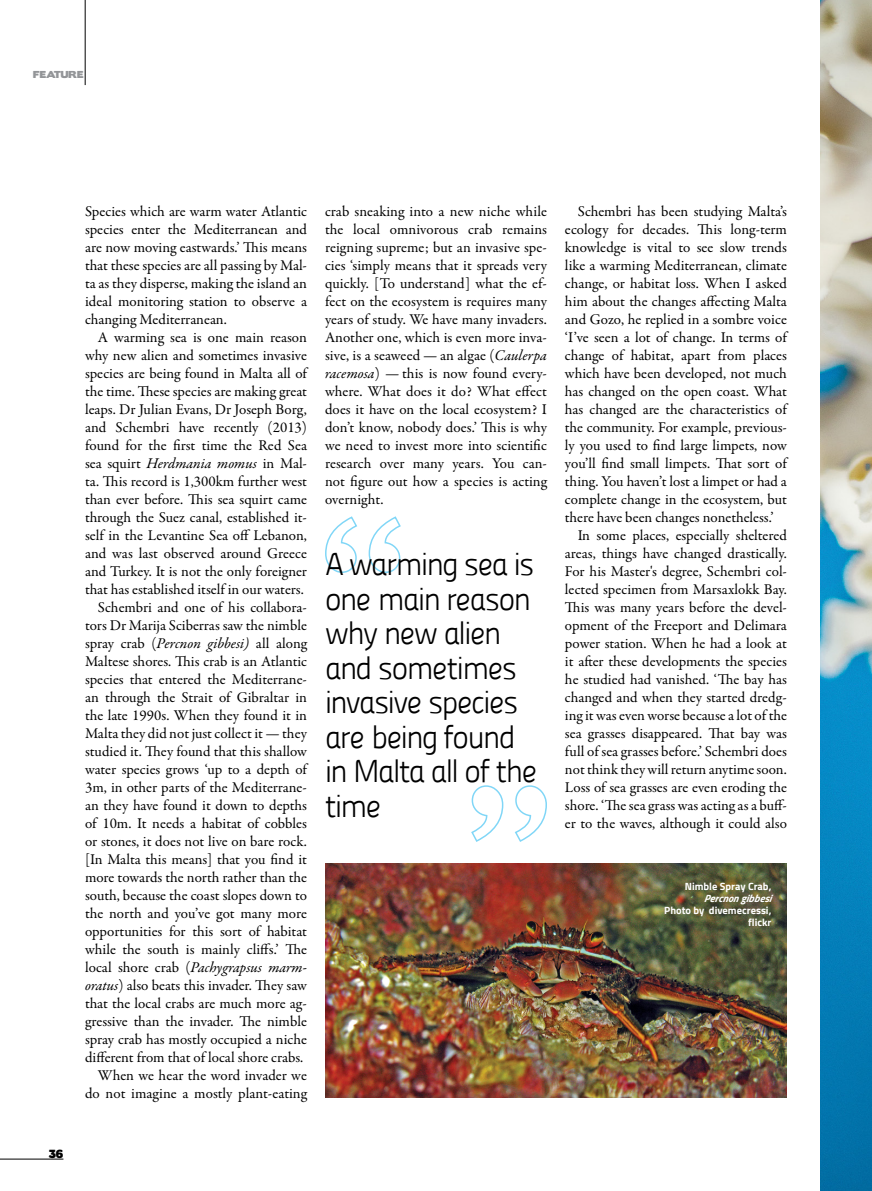
<style>
.page{position:relative;width:872px;height:1191px;background:#fff}
.page>*{position:absolute;margin:0;border:0;box-sizing:border-box;transform-origin:0 0}
.t1{font:31.5px/34.5px "Panefresco 250 wt";letter-spacing:-.05em;color:#000}
.t2{font:15px/18px "Garamond Premr Pro";color:#000;text-align:justify}
.t3{font:700 10.5px/12px "Titillium";color:#fff;text-align:right}
.t4{font:italic 700 10.5px "Titillium";color:#fff}
.t5{font:10.5px "Boris Black Bloxx";color:#000}
.t6{font:9px "Boris Black Bloxx";color:#939598}
.s1{font-style:italic}
</style>
<div class="page">
<hr style="left:85px;top:0;width:1px;height:85px;background:#000">
<hr style="left:0;top:1158px;width:63px;height:1px;background:#000">
<img style="left:821px;top:0;width:51px;height:1191px">
<svg style="left:471px;top:785px;width:76px;height:57px"></svg>
<svg style="left:325px;top:516px;width:76px;height:57px"></svg>
<img style="left:325px;top:863px;width:462px;height:234px">
<p class="t6" style="left:33px;top:68px;width:15px">FEATURE</p>
<p class="t5" style="left:49px;top:1145px;width:16px">36</p>
<p class="t2" style="left:85px;top:203px;width:223px">Species which are warm water Atlantic species enter the Mediterranean and are now moving eastwards.’ This means that these species are all passing by Mal&shy;ta as they disperse, making the island an ideal monitoring station to observe a changing Mediterranean.</p>
<p class="t2" style="left:85px;top:329px;width:223px;text-align:right">A warming sea is one main reason why new alien and sometimes invasive species are being found in Malta all of the time. These species are making great leaps. Dr Julian Evans, Dr Joseph Borg, and Schembri have recently (2013) found for the first time the Red Sea sea squirt <span class="s1">Herdmania momus</span> in Mal&shy;ta. This record is 1,300km further west than ever before. This sea squirt came through the Suez canal, established it&shy;self in the Levantine Sea off Lebanon, and was last observed around Greece and Turkey. It is not the only foreigner that has established itself in our waters.<br>Schembri and one of his collabora&shy;tors Dr Marija Sciberras saw the nimble spray crab (<span class="s1">Percnon gibbesi)</span> all along Maltese shores. This crab is an Atlantic species that entered the Mediterrane&shy;an through the Strait of Gibraltar in the late 1990s. When they found it in Malta they did not just collect it — they studied it. They found that this shallow water species grows ‘up to a depth of 3m, in other parts of the Mediterrane&shy;an they have found it down to depths of 10m. It needs a habitat of cobbles or stones, it does not live on bare rock. [In Malta this means] that you find it more towards the north rather than the south, because the coast slopes down to the north and you’ve got many more opportunities for this sort of habitat while the south is mainly cliffs.’ The local shore crab (<span class="s1">Pachygrapsus marm&shy;oratus</span>) also beats this invader. They saw that the local crabs are much more ag&shy;gressive than the invader. The nimble spray crab has mostly occupied a niche different from that of local shore crabs.<br>When we hear the word invader we do not imagine a mostly plant-eating</p>
<p class="t2" style="left:325px;top:203px;width:223px">crab sneaking into a new niche while the local omnivorous crab remains reigning supreme; but an invasive spe&shy;cies ‘simply means that it spreads very quickly. [To understand] what the ef&shy;fect on the ecosystem is requires many years of study. We have many invaders.<br>Another one, which is even more inva&shy;sive, is a seaweed — an algae (<span class="s1">Caulerpa racemosa</span>) — this is now found every&shy;where. What does it do? What effect does it have on the local ecosystem? I don’t know, nobody does.’ This is why we need to invest more into scientific research over many years. You can&shy;not figure out how a species is acting overnight.</p>
<p class="t2" style="left:578px;top:203px;width:211px">Schembri has been studying Malta’s</p>
<p class="t2" style="left:565px;top:221px;width:223px">ecology for decades. This long-term</p>
<p class="t2" style="left:565px;top:239px;width:223px">knowledge is vital to see slow trends</p>
<p class="t2" style="left:565px;top:257px;width:223px">like a warming Mediterranean, climate</p>
<p class="t2" style="left:565px;top:275px;width:223px">change, or habitat loss. When I asked</p>
<p class="t2" style="left:565px;top:293px;width:223px">him about the changes affecting Malta</p>
<p class="t2" style="left:565px;top:311px;width:223px">and Gozo, he replied in a sombre voice</p>
<p class="t2" style="left:565px;top:329px;width:223px">‘I’ve seen a lot of change. In terms of</p>
<p class="t2" style="left:565px;top:347px;width:223px">change of habitat, apart from places</p>
<p class="t2" style="left:565px;top:365px;width:223px">which have been developed, not much</p>
<p class="t2" style="left:565px;top:383px;width:223px">has changed on the open coast. What</p>
<p class="t2" style="left:565px;top:401px;width:223px">has changed are the characteristics of</p>
<p class="t2" style="left:565px;top:419px;width:223px">the community. For example, previous-</p>
<p class="t2" style="left:565px;top:437px;width:223px">ly you used to find large limpets, now</p>
<p class="t2" style="left:565px;top:455px;width:223px">you’ll find small limpets. That sort of</p>
<p class="t2" style="left:565px;top:473px;width:223px">thing. You haven’t lost a limpet or had a</p>
<p class="t2" style="left:565px;top:491px;width:223px">complete change in the ecosystem, but</p>
<p class="t2" style="left:565px;top:509px;width:210px">there have been changes nonetheless.’</p>
<p class="t2" style="left:578px;top:527px;width:211px">In some places, especially sheltered</p>
<p class="t2" style="left:565px;top:545px;width:223px">areas, things have changed drastically.</p>
<p class="t2" style="left:565px;top:563px;width:223px">For his Master's degree, Schembri col-</p>
<p class="t2" style="left:565px;top:581px;width:223px">lected specimen from Marsaxlokk Bay.</p>
<p class="t2" style="left:565px;top:599px;width:223px">This was many years before the devel-</p>
<p class="t2" style="left:565px;top:617px;width:223px">opment of the Freeport and Delimara</p>
<p class="t2" style="left:565px;top:635px;width:223px">power station. When he had a look at</p>
<p class="t2" style="left:565px;top:653px;width:223px">it after these developments the species</p>
<p class="t2" style="left:565px;top:671px;width:223px">he studied had vanished. ‘The bay has</p>
<p class="t2" style="left:565px;top:689px;width:223px">changed and when they started dredg-</p>
<p class="t2" style="left:565px;top:707px;width:223px">ing it was even worse because a lot of the</p>
<p class="t2" style="left:565px;top:725px;width:223px">sea grasses disappeared. That bay was</p>
<p class="t2" style="left:565px;top:743px;width:223px">full of sea grasses before.’ Schembri does</p>
<p class="t2" style="left:565px;top:761px;width:223px">not think they will return anytime soon.</p>
<p class="t2" style="left:565px;top:779px;width:223px">Loss of sea grasses are even eroding the</p>
<p class="t2" style="left:565px;top:797px;width:223px">shore. ‘The sea grass was acting as a buff-</p>
<p class="t2" style="left:565px;top:815px;width:223px">er to the waves, although it could also</p>
<h1 class="t1" style="left:325px;top:545px;width:214px">A warming sea is one main reason why new alien and sometimes invasive species are being found in Malta all of the time</h1>
<p class="t3" style="left:685px;top:879px;width:88px">Nimble Spray Crab,</p>
<p class="t4" style="left:704px;top:889px;width:69px">Percnon gibbesi</p>
<p class="t3" style="left:664px;top:903px;width:109px">Photo by divemecressi, flickr</p>
</div>
